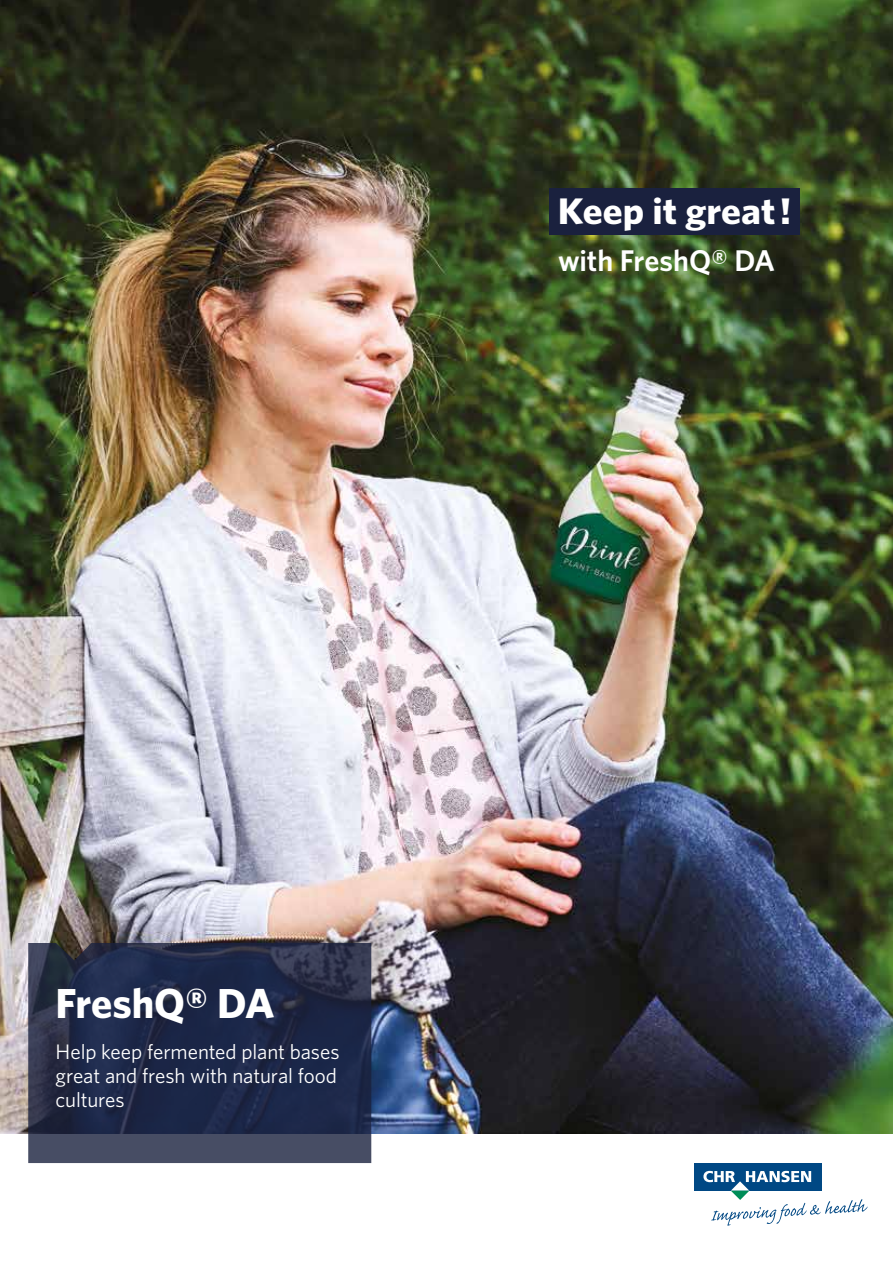
<style>
.page{position:relative;width:893px;height:1263px;background:#fff}
.page>*{position:absolute;margin:0;border:0;box-sizing:border-box;transform-origin:0 0}
.t1{font:700 42px "Whitney";letter-spacing:-.005em;color:#fff}
.t2{font:700 37.05px "Whitney";color:#fff;scale:1.06 1}
.t3{font:600 30px "Whitney";letter-spacing:-.005em;color:#fff}
.t4{font:21px/24px "Whitney";letter-spacing:-.005em;color:#fff}
</style>
<div class="page">
<img style="left:0;top:0;width:893px;height:1133px">
<div style="left:694px;top:1163px;width:127px;height:28px;background:#004884"></div>
<svg style="left:703px;top:1171px;width:165px;height:55px"></svg>
<svg style="left:28px;top:943px;width:343px;height:220px;background:#252e4b"></svg>
<div style="left:549px;top:189px;width:250px;height:46px;background:#1a213e"></div>
<h2 class="t2" style="left:558px;top:186px;width:222px">Keep it great!</h2>
<h3 class="t3" style="left:558px;top:243px;width:218px">with FreshQ® DA</h3>
<h1 class="t1" style="left:56px;top:975px;width:220px">FreshQ® DA</h1>
<p class="t4" style="left:56px;top:1039px;width:285px">Help keep fermented plant bases great and fresh with natural food cultures</p>
</div>
